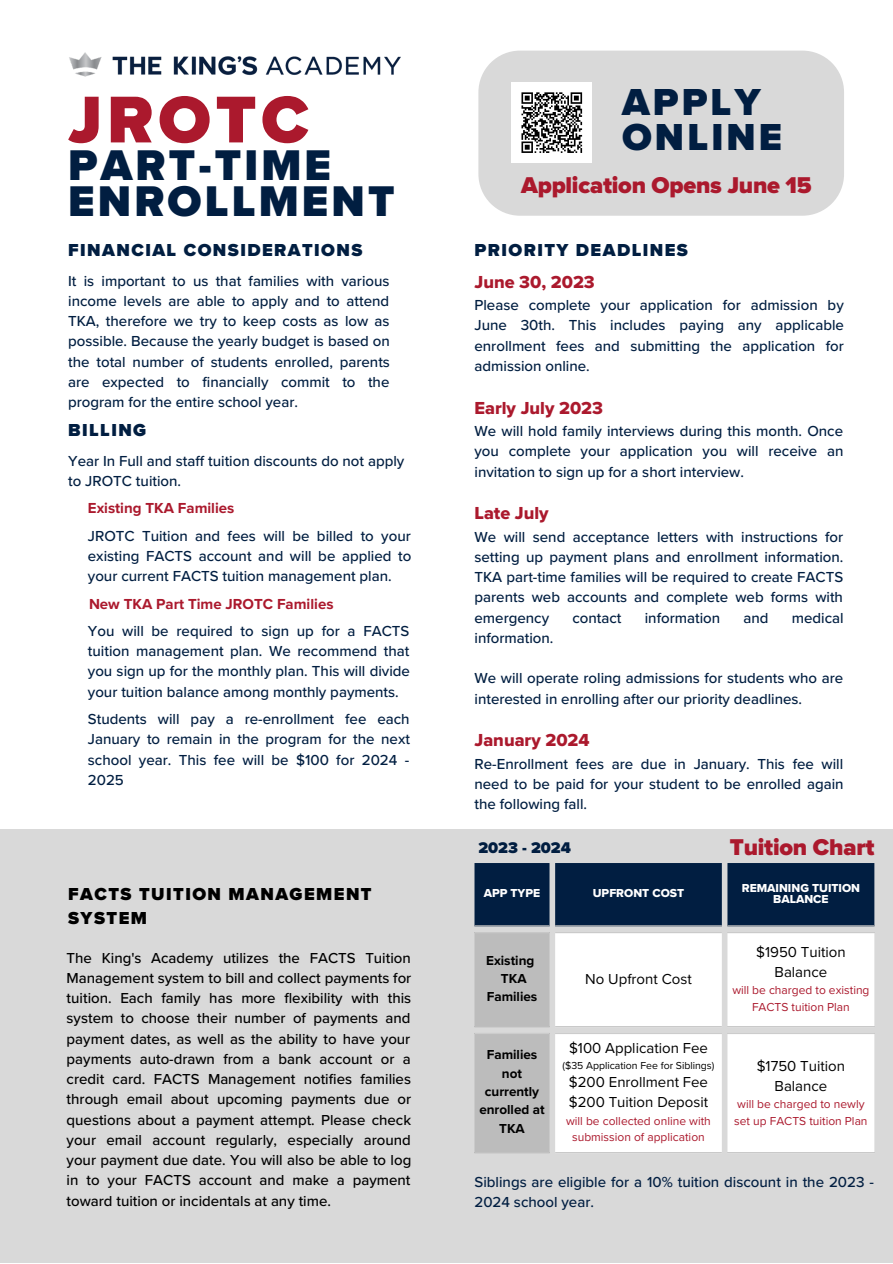
<style>
.page{position:relative;width:893px;height:1264px;background:#fff}
.page>*{position:absolute;margin:0;border:0;box-sizing:border-box;transform-origin:0 0}
.t1{font:900 68.55px "Proxima Nova";letter-spacing:.07em;color:#ab192d}
.t2{font:900 44.55px/36px "Proxima Nova";letter-spacing:.07em;color:#011e41}
.t3{font:900 39px "Proxima Nova";letter-spacing:.08em;color:#011e41}
.t4{font:900 23.7px "Proxima Nova";letter-spacing:-.01em;color:#ab192d}
.t5{font:900 18px "Proxima Nova";letter-spacing:.08em;color:#011e41}
.t6{font:18px "Proxima Nova Extrabld";color:#ab192d}
.t7{font:900 18px/24.8px "Proxima Nova";letter-spacing:.08em;color:#000}
.t8{font:900 16.05px "Proxima Nova";color:#011e41}
.t9{font:500 15px/20.2px "Proxima Nova";color:#011e41;text-align:justify}
.t10{font:500 15px/20.2px "Proxima Nova";color:#000;text-align:justify}
.t11{font:15px/20.1px "Proxima Nova";color:#000;text-align:center}
.t12{font:700 15px "Proxima Nova";color:#ab192d}
.t13{font:700 13.5px/18.3px "Proxima Nova";color:#000;text-align:center}
.t14{font:12px/16.6px "Proxima Nova";color:#ab192d;text-align:center}
.t15{font:12px/11.4px "Proxima Nova Extrabld";color:#fff;text-align:center}
.t16{font:10.5px "Proxima Nova";color:#000}
</style>
<div class="page">
<div style="left:0;top:829px;width:892px;height:433px;background:#d9d9d9"></div>
<img style="left:69px;top:52px;width:332px;height:25px">
<div style="left:478px;top:51px;width:366px;height:165px;background:#d9d9d9"></div>
<div style="left:474px;top:863px;width:400px;height:63px;background:#011e41"></div>
<div style="left:474px;top:933px;width:75px;height:219px;background:#bcbcbc"></div>
<div style="left:555px;top:932px;width:319px;height:220px;background:#fff"></div>
<hr style="left:474px;top:925px;width:75px;height:1px;background:#ccc">
<hr style="left:555px;top:925px;width:166px;height:1px;background:#ccc">
<hr style="left:727px;top:925px;width:147px;height:1px;background:#ccc">
<hr style="left:474px;top:932px;width:75px;height:1px;background:#ccc">
<hr style="left:474px;top:1026px;width:75px;height:1px;background:#ccc">
<hr style="left:555px;top:932px;width:166px;height:1px;background:#ccc">
<hr style="left:555px;top:1026px;width:166px;height:1px;background:#ccc">
<hr style="left:727px;top:932px;width:147px;height:1px;background:#ccc">
<hr style="left:727px;top:1026px;width:147px;height:1px;background:#ccc">
<hr style="left:474px;top:1032px;width:75px;height:2px;background:#ccc">
<hr style="left:474px;top:1152px;width:75px;height:1px;background:#ccc">
<hr style="left:555px;top:1032px;width:166px;height:2px;background:#ccc">
<hr style="left:555px;top:1152px;width:166px;height:1px;background:#ccc">
<hr style="left:727px;top:1032px;width:147px;height:2px;background:#ccc">
<hr style="left:727px;top:1152px;width:147px;height:1px;background:#ccc">
<div style="left:511px;top:82px;width:81px;height:81px;background:#fff"></div>
<svg style="left:521px;top:92px;width:62px;height:61px"></svg>
<p class="t1" style="left:68px;top:88px;width:242px">JROTC</p>
<p class="t2" style="left:68px;top:149px;width:328px">PART-TIME<br>ENROLLMENT</p>
<p class="t5" style="left:68px;top:242px;width:296px">FINANCIAL CONSIDERATIONS</p>
<p class="t9" style="left:68px;top:271px;width:323px">It is important to us that families with various income levels are able to apply and to attend TKA, therefore we try to keep costs as low as possible. Because the yearly budget is based on the total number of students enrolled, parents are expected to financially commit to the program for the entire school year.</p>
<p class="t5" style="left:68px;top:422px;width:80px">BILLING</p>
<p class="t9" style="left:68px;top:451px;width:338px">Year In Full and staff tuition discounts do not apply to JROTC tuition.</p>
<p class="t12" style="left:88px;top:501px;width:148px">Existing TKA Families</p>
<p class="t9" style="left:88px;top:526px;width:325px">JROTC Tuition and fees will be billed to your existing FACTS account and will be applied to your current FACTS tuition management plan.</p>
<p class="t12" style="left:89px;top:596px;width:246px">New TKA Part Time JROTC Families</p>
<p class="t9" style="left:88px;top:621px;width:323px">You will be required to sign up for a FACTS tuition management plan. We recommend that you sign up for the monthly plan. This will divide your tuition balance among monthly payments.</p>
<p class="t9" style="left:88px;top:709px;width:323px">Students will pay a re-enrollment fee each January to remain in the program for the next school year. This fee will be $100 for 2024 - 2025</p>
<p class="t7" style="left:68px;top:882px;width:305px">FACTS TUITION MANAGEMENT<br>SYSTEM</p>
<p class="t10" style="left:67px;top:948px;width:346px">The King's Academy utilizes the FACTS Tuition Management system to bill and collect payments for tuition. Each family has more flexibility with this system to choose their number of payments and payment dates, as well as the ability to have your payments auto-drawn from a bank account or a credit card. FACTS Management notifies families through email about upcoming payments due or questions about a payment attempt. Please check your email account regularly, especially around your payment due date. You will also be able to log in to your FACTS account and make a payment toward tuition or incidentals at any time.</p>
<p class="t3" style="left:622px;top:85px;width:140px">APPLY</p>
<p class="t3" style="left:622px;top:119px;width:162px">ONLINE</p>
<p class="t4" style="left:521px;top:174px;width:292px">Application Opens June 15</p>
<p class="t5" style="left:474px;top:242px;width:215px">PRIORITY DEADLINES</p>
<p class="t6" style="left:474px;top:273px;width:122px">June 30, 2023</p>
<p class="t9" style="left:474px;top:295px;width:371px">Please complete your application for admission by June 30th. This includes paying any applicable enrollment fees and submitting the application for admission online.</p>
<p class="t6" style="left:474px;top:399px;width:130px">Early July 2023</p>
<p class="t9" style="left:474px;top:421px;width:370px">We will hold family interviews during this month. Once you complete your application you will receive an invitation to sign up for a short interview.</p>
<p class="t6" style="left:474px;top:505px;width:76px">Late July</p>
<p class="t9" style="left:474px;top:527px;width:370px">We will send acceptance letters with instructions for setting up payment plans and enrollment information.<br>TKA part-time families will be required to create FACTS parents web accounts and complete web forms with emergency</p>
<p class="t9" style="left:572px;top:608px;width:51px">contact</p>
<p class="t9" style="left:644px;top:608px;width:77px">information</p>
<p class="t9" style="left:743px;top:608px;width:27px">and</p>
<p class="t9" style="left:791px;top:608px;width:53px">medical</p>
<p class="t9" style="left:474px;top:628px;width:80px">information.</p>
<p class="t9" style="left:474px;top:669px;width:370px">We will operate roling admissions for students who are interested in enrolling after our priority deadlines.</p>
<p class="t6" style="left:474px;top:732px;width:117px">January 2024</p>
<p class="t9" style="left:474px;top:754px;width:370px">Re-Enrollment fees are due in January. This fee will need to be paid for your student to be enrolled again the following fall.</p>
<p class="t8" style="left:478px;top:840px;width:94px">2023 - 2024</p>
<p class="t4" style="left:729px;top:836px;width:146px">Tuition Chart</p>
<p class="t15" style="left:483px;top:887px;width:58px">APP TYPE</p>
<p class="t15" style="left:592px;top:887px;width:93px">UPFRONT COST</p>
<p class="t15" style="left:741px;top:882px;width:120px">REMAINING TUITION<br>BALANCE</p>
<p class="t13" style="left:486px;top:951px;width:53px">Existing<br>TKA<br>Families</p>
<p class="t13" style="left:479px;top:1046px;width:67px">Families not currently enrolled at<br>TKA</p>
<p class="t11" style="left:585px;top:969px;width:108px">No Upfront Cost</p>
<p class="t11" style="left:569px;top:1038px;width:140px">$100 Application Fee</p>
<p class="t16" style="left:562px;top:1060px;width:153px">($35 Application Fee for Siblings)</p>
<p class="t11" style="left:569px;top:1072px;width:141px">$200 Enrollment Fee</p>
<p class="t11" style="left:568px;top:1092px;width:141px">$200 Tuition Deposit</p>
<p class="t14" style="left:566px;top:1112px;width:146px">will be collected online with submission of application</p>
<p class="t11" style="left:756px;top:942px;width:91px">$1950 Tuition<br>Balance</p>
<p class="t14" style="left:732px;top:982px;width:139px">will be charged to existing<br>FACTS tuition Plan</p>
<p class="t11" style="left:756px;top:1056px;width:90px">$1750 Tuition<br>Balance</p>
<p class="t14" style="left:734px;top:1096px;width:135px;text-align:left">will be charged to newly set up FACTS tuition Plan</p>
<p class="t9" style="left:474px;top:1172px;width:401px">Siblings are eligible for a 10% tuition discount in the 2023 -<br>2024 school year.</p>
</div>
